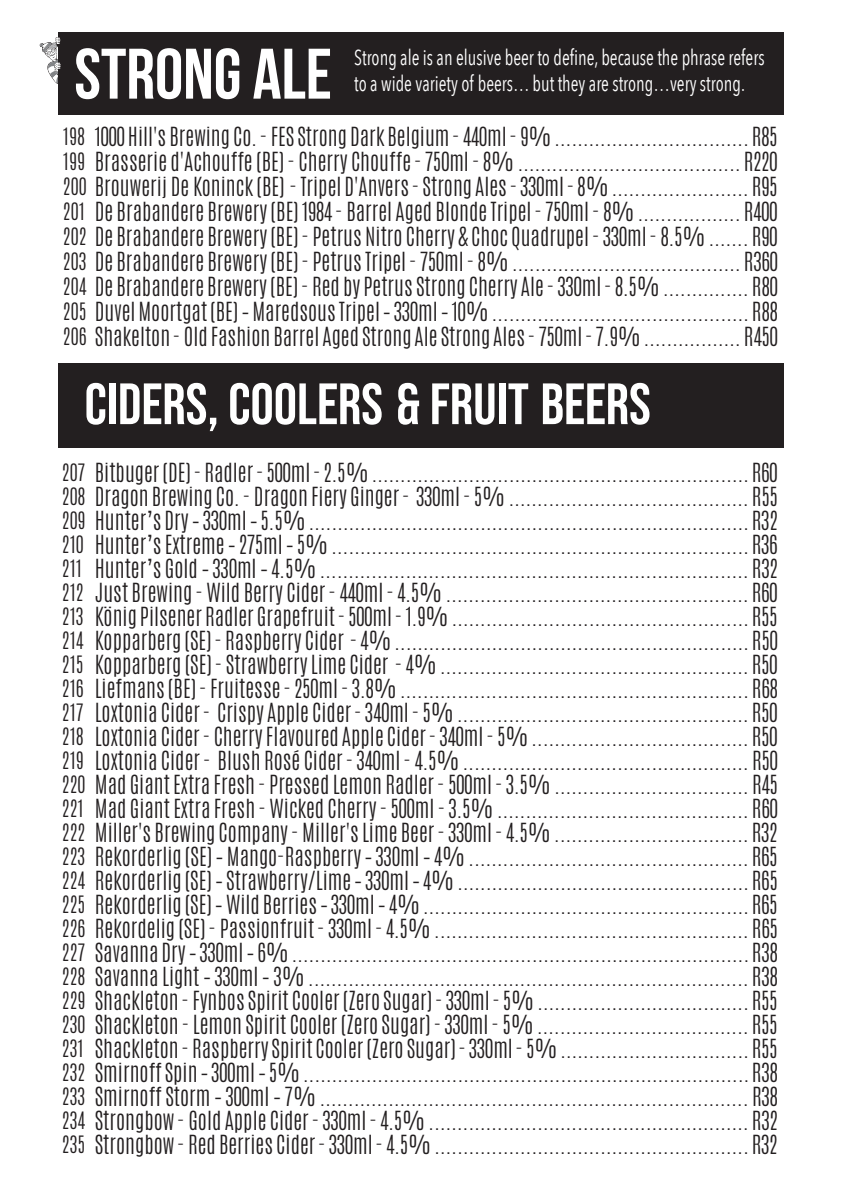
<style>
.page{position:relative;width:842px;height:1191px;background:#fff}
.page>*{position:absolute;margin:0;border:0;box-sizing:border-box;transform-origin:0 0}
.t1{font:300 22px/24px "Antonio";color:#231f20;text-align:right}
.t2{font:21.6px/26px "Avenir Next Condensed";color:#fff;scale:.85 1}
.t3{font:300 20px/24px "Antonio";letter-spacing:.03em;color:#231f20;text-align:justify}
.s1{font-size:20px}
</style>
<div class="page">
<div style="left:58px;top:363px;width:726px;height:85px;background:#231f20"></div>
<svg style="left:86px;top:383px;width:19px;height:42px"></svg>
<div style="left:109px;top:383px;width:6px;height:41px;background:#fff"></div>
<svg style="left:120px;top:383px;width:96px;height:48px"></svg>
<svg style="left:230px;top:383px;width:152px;height:42px"></svg>
<svg style="left:432px;top:383px;width:62px;height:42px"></svg>
<div style="left:499px;top:383px;width:6px;height:41px;background:#fff"></div>
<svg style="left:508px;top:383px;width:20px;height:41px"></svg>
<svg style="left:398px;top:383px;width:21px;height:42px"></svg>
<svg style="left:543px;top:383px;width:106px;height:42px"></svg>
<div style="left:58px;top:32px;width:726px;height:83px;background:#231f20"></div>
<svg style="left:76px;top:48px;width:163px;height:51px"></svg>
<svg style="left:253px;top:49px;width:77px;height:50px"></svg>
<svg style="left:40px;top:37px;width:21px;height:47px"></svg>
<p class="t2" style="left:354px;top:44px;width:484px">Strong ale is an elusive beer to define, because the phrase refers to a wide variety of beers… but they are strong…very strong.</p>
<p class="t1" style="left:63px;top:124px;width:716px;line-height:25px">1000 Hill's Brewing Co. - FES Strong Dark Belgium - 440ml - 9% .................................. R85<br>Brasserie d'Achouffe (BE) - Cherry Chouffe - 750ml - 8% ....................................... R220<br><span class="s1">200</span> Brouwerij De Koninck (BE) - Tripel D'Anvers - Strong Ales - 330ml - 8% ........................ R95<br>De Brabandere Brewery (BE) 1984 - Barrel Aged Blonde Tripel - 750ml - 8% .................. R400<br><span class="s1">202</span> De Brabandere Brewery (BE) - Petrus Nitro Cherry &amp; Choc Quadrupel - 330ml - 8.5% ....... R90<br><span class="s1">203</span> De Brabandere Brewery (BE) - Petrus Tripel - 750ml - 8% ........................................ R360<br><span class="s1">204</span> De Brabandere Brewery (BE) - Red by Petrus Strong Cherry Ale - 330ml - 8.5% ............... R80<br><span class="s1">205</span> Duvel Moortgat (BE) – Maredsous Tripel – 330ml – 10% ............................................. R88<br><span class="s1">206</span> Shakelton - Old Fashion Barrel Aged Strong Ale Strong Ales - 750ml - 7.9% ................. R450</p>
<p class="t3" style="left:63px;top:124px;width:23px;line-height:25px">198<br>199</p>
<p class="t3" style="left:63px;top:199px;width:23px">201</p>
<p class="t1" style="left:62px;top:460px;width:717px"><span class="s1">207</span> Bitbuger (DE) - Radler - 500ml - 2.5% .................................................................. R60<br><span class="s1">208</span> Dragon Brewing Co. - Dragon Fiery Ginger - 330ml - 5% .......................................... R55<br><span class="s1">209</span> Hunter’s Dry – 330ml – 5.5% ............................................................................. R32<br>Hunter’s Extreme – 275ml – 5% ......................................................................... R36<br>Hunter’s Gold – 330ml – 4.5% ........................................................................... R32<br>Just Brewing - Wild Berry Cider - 440ml - 4.5% ..................................................... R60<br>König Pilsener Radler Grapefruit - 500ml - 1.9% .................................................... R55<br>Kopparberg (SE) - Raspberry Cider - 4% .............................................................. R50<br>Kopparberg (SE) - Strawberry Lime Cider - 4% ...................................................... R50<br>Liefmans (BE) - Fruitesse - 250ml - 3.8% ............................................................. R68<br>Loxtonia Cider - Crispy Apple Cider - 340ml - 5% ................................................... R50<br>Loxtonia Cider - Cherry Flavoured Apple Cider - 340ml - 5% ...................................... R50<br>Loxtonia Cider - Blush Rosé Cider - 340ml - 4.5% .................................................. R50<br><span class="s1">220</span> Mad Giant Extra Fresh - Pressed Lemon Radler - 500ml - 3.5% .................................. R45<br>Mad Giant Extra Fresh - Wicked Cherry - 500ml - 3.5% ............................................ R60<br><span class="s1">222</span> Miller's Brewing Company - Miller's Lime Beer - 330ml - 4.5% .................................. R32<br><span class="s1">223</span> Rekorderlig (SE) – Mango-Raspberry – 330ml – 4% ................................................. R65<br><span class="s1">224</span> Rekorderlig (SE) – Strawberry/Lime – 330ml – 4% ................................................... R65<br><span class="s1">225</span> Rekorderlig (SE) – Wild Berries – 330ml – 4% ......................................................... R65<br><span class="s1">226</span> Rekordelig (SE) - Passionfruit - 330ml - 4.5% ....................................................... R65<br><span class="s1">227</span> Savanna Dry – 330ml – 6% ................................................................................ R38<br><span class="s1">228</span> Savanna Light – 330ml – 3% ............................................................................. R38<br><span class="s1">229</span> Shackleton - Fynbos Spirit Cooler (Zero Sugar) - 330ml - 5% ..................................... R55<br><span class="s1">230</span> Shackleton - Lemon Spirit Cooler (Zero Sugar) - 330ml - 5% ..................................... R55<br>Shackleton - Raspberry Spirit Cooler (Zero Sugar) - 330ml - 5% ................................. R55<br><span class="s1">232</span> Smirnoff Spin – 300ml – 5% .............................................................................. R38<br><span class="s1">233</span> Smirnoff Storm – 300ml – 7% ........................................................................... R38<br><span class="s1">234</span> Strongbow - Gold Apple Cider - 330ml - 4.5% ........................................................ R32<br><span class="s1">235</span> Strongbow - Red Berries Cider - 330ml - 4.5% ....................................................... R32</p>
<p class="t3" style="left:62px;top:532px;width:23px">210<br>211<br>212<br>213<br>214<br>215<br>216<br>217<br>218<br>219</p>
<p class="t3" style="left:62px;top:796px;width:23px">221</p>
<p class="t3" style="left:62px;top:1036px;width:23px">231</p>
</div>
